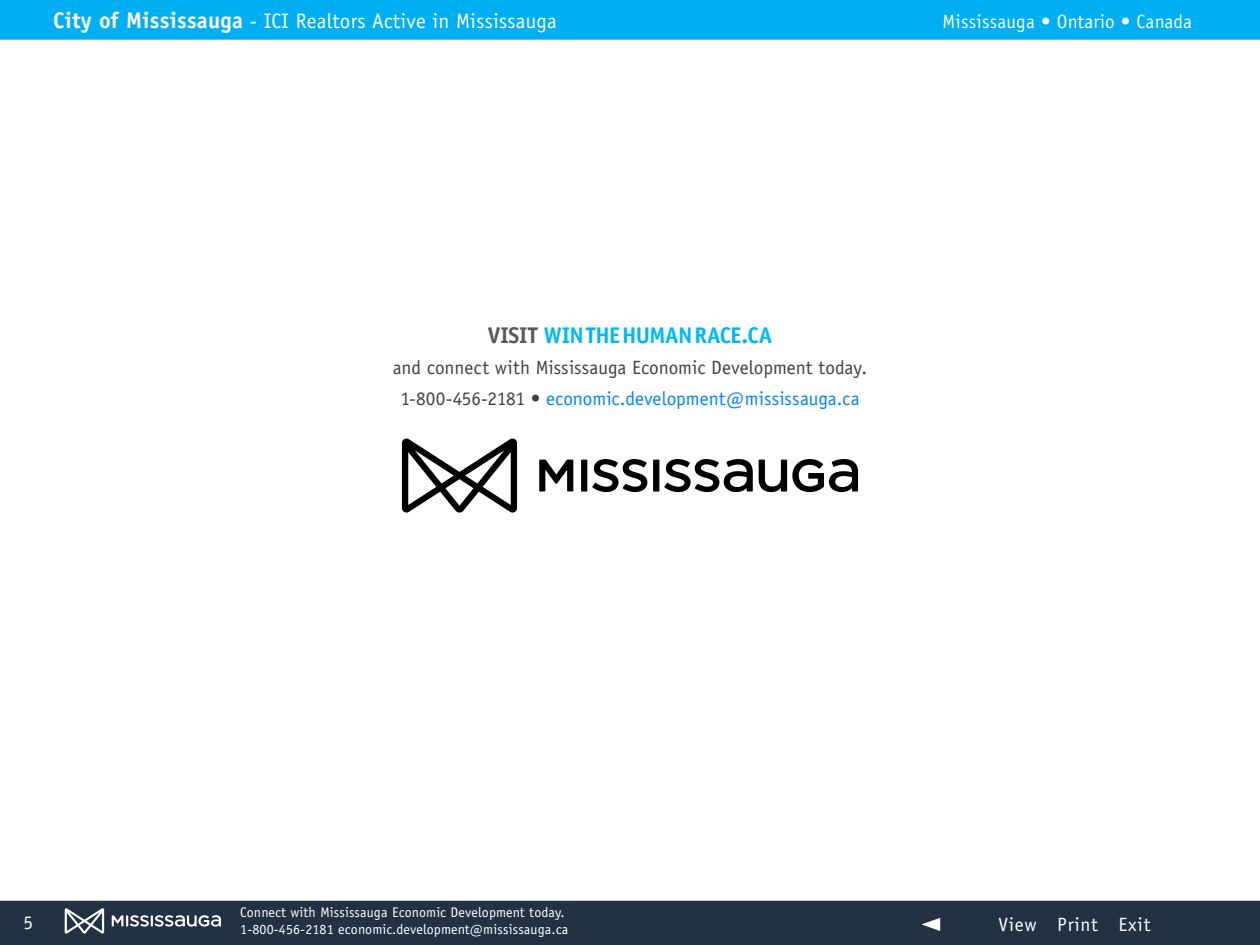
<style>
.page{position:relative;width:1260px;height:945px;background:#fff}
.page>*{position:absolute;margin:0;border:0;box-sizing:border-box;transform-origin:0 0}
.t1{font:700 22.75px "Officina Sans";letter-spacing:-.01em;color:#00b9f4}
.t2{font:21px "Officina Sans";letter-spacing:.01em;color:#fff}
.t3{font:19.25px/31px "Officina Sans";color:#414042;text-align:center}
.t4{font:19.25px "Officina Sans";letter-spacing:.01em;color:#fff}
.t5{font:19.25px "Officina Sans";letter-spacing:.04em;color:#fff}
.t6{font:14px/16.8px "Officina Sans";letter-spacing:.01em;color:#fff}
.s1{font-weight:700;font-size:22.75px}
.s2{color:#58595b}
.s3{color:#0083ff}
</style>
<div class="page">
<svg style="left:402px;top:439px;width:115px;height:74px"></svg>
<svg style="left:539px;top:460px;width:34px;height:31px"></svg>
<svg style="left:664px;top:459px;width:89px;height:33px"></svg>
<div style="left:653px;top:460px;width:6px;height:32px;background:#000"></div>
<svg style="left:592px;top:459px;width:55px;height:33px"></svg>
<div style="left:581px;top:460px;width:6px;height:32px;background:#000"></div>
<svg style="left:759px;top:459px;width:99px;height:33px"></svg>
<div style="left:0;top:900px;width:1260px;height:45px;background:#223144"></div>
<div style="left:0;top:0;width:1260px;height:40px;background:#00aef2"></div>
<svg style="left:922px;top:918px;width:18px;height:13px"></svg>
<svg style="left:65px;top:908px;width:39px;height:26px"></svg>
<svg style="left:112px;top:915px;width:109px;height:12px"></svg>
<p class="t2" style="left:53px;top:9px;width:505px"><span class="s1">City of Mississauga</span> - ICI Realtors Active in Mississauga</p>
<p class="t4" style="left:943px;top:10px;width:251px">Mississauga • Ontario • Canada</p>
<p class="t1" style="left:488px;top:321px;width:286px"><span class="s2">VISIT</span> WINTHEHUMANRACE.CA</p>
<p class="t3" style="left:393px;top:352px;width:476px">and connect with Mississauga Economic Development today.<br>1-800-456-2181 • <span class="s3">economic.development@mississauga.ca</span></p>
<p class="t4" style="left:24px;top:911px;width:11px">5</p>
<p class="t6" style="left:240px;top:904px;width:330px">Connect with Mississauga Economic Development today.<br>1-800-456-2181 economic.development@mississauga.ca</p>
<p class="t5" style="left:998px;top:913px;width:154px">View Print Exit</p>
</div>
